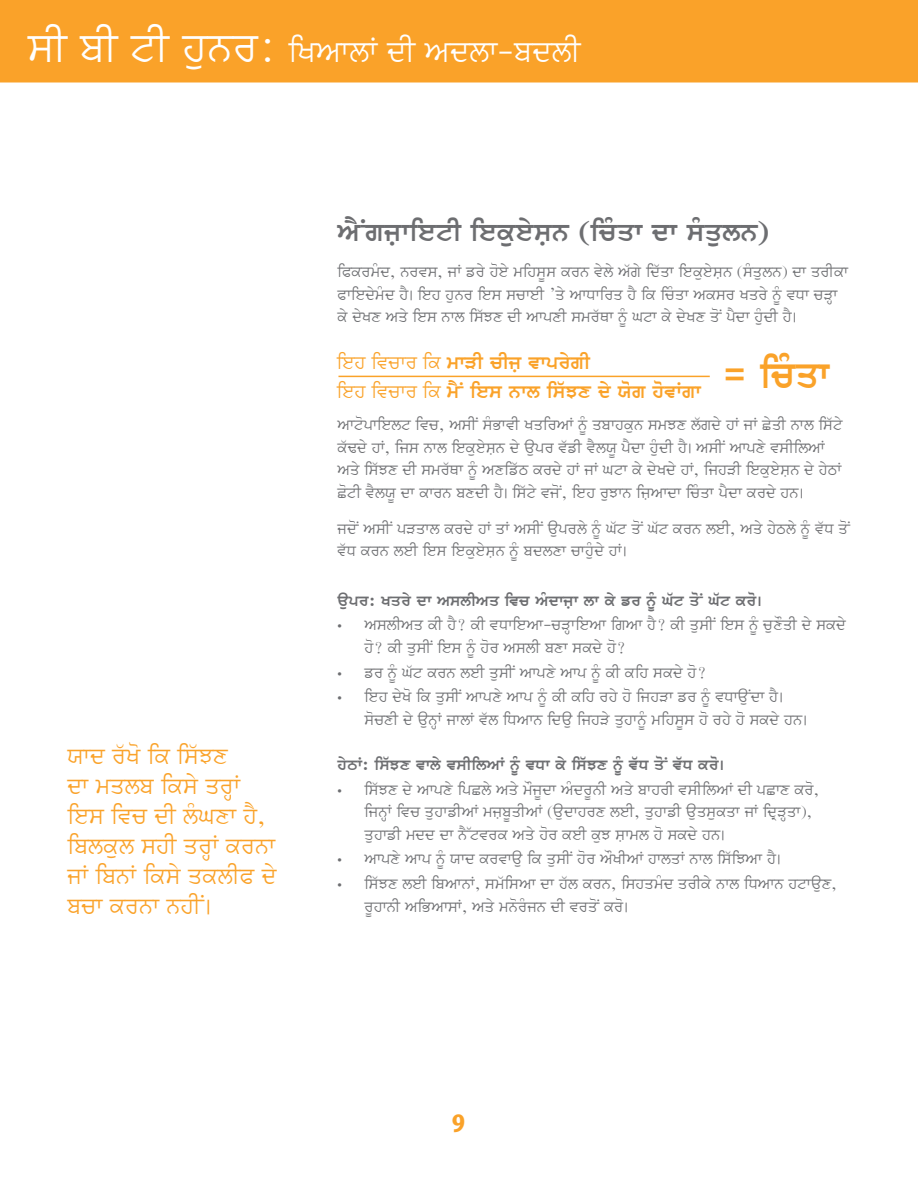
<style>
.page{position:relative;width:918px;height:1188px;background:#fff}
.page>*{position:absolute;margin:0;border:0;box-sizing:border-box;transform-origin:0 0}
.t1{font:31.5px "Samtol";color:#fff}
.t2{font:700 27px "Samtol";color:#6d6e71}
.t3{font:700 condensed 27px "Myriad Pro";color:#faa229;scale:1.15 1}
.t4{font:24px/30px "Samtol";color:#faa229}
.t5{font:700 19.5px/28.5px "Samtol";color:#faa229}
.t6{font:15.75px/22.5px "Samtol";color:#6d6e71}
.t7{font:700 15.75px "Samtol";color:#6d6e71}
.s1{font-size:43.5px}
.s2{font-weight:400}
.s3{font-family:"Myriad Pro"}
</style>
<div class="page">
<hr style="left:338px;top:376px;width:372px;height:1px;background:#faa229">
<div style="left:0;top:0;width:918px;height:82px;background:#faa229"></div>
<h1 class="t1" style="left:28px;top:33px;width:554px"><span class="s1">SI BI TI HUNR:</span> IKAFLF DI ADLF-BDLI</h1>
<h2 class="t2" style="left:338px;top:216px;width:434px">AYNGJLFIETI IEKUEYSLN (ICMQF DF SMQULN)</h2>
<p class="t6" style="left:338px;top:261px;width:512px">IPKRMMD, NRVS, JF ZRY HOEY MIHSUS KRN VYLY AWGY IDWQF IEKUEYSLN (SMQULN) DF QRIKF<br>PFIEDYMMD HY[ IEH HUNR IES SCFEI `QY AFDFIRQ HYIK ICMQF AKSR KQRY NUM VDF CVHF<br>KY DYKX AQY IES NFL ISWJX DI AFPXI SMRWQF NUM GTF KY DYKX QON PYDF HUMDI HY[</p>
<h3 class="t4" style="left:68px;top:742px;width:211px">XFD RWKO IK ISWJX<br>DF MQLB IKSY QRHF<br>IES IVC DI LMGXF HY,<br>IBLKUL SHI QRHF KRNF<br>JF IBNF IKSY QKLIP DY<br>BCF KRNF NHIN[</h3>
<p class="t5" style="left:337px;top:349px;width:494px"><span class="s2">IEH IVCFR IK</span> MFVI CIJL VFPRYGI<br><span class="s2">IEH IVCFR IK</span> MYN IES NFL ISWJX DYXOG HOVFGF <sup>=</sup> <sup>ICMQF</sup></p>
<p class="t6" style="left:338px;top:414px;width:507px">AFTOPFIELT IVC, ASIN SMBFVI KQIRAF NUM QBFHKUN SMJX LWGDY HF JF CYQI NFL ISWTY KWZDY HF, IJS NFL IEKUEYSLN DY AUPR VWZI VYLXU PYDF HUMDI HY[ ASIN AFPXY VSIILAF AQY ISWJX DI SMRWQF NUM AXIZWT KRDY HF JF GTF KY DYKDY HF, IJHVI IEKUEYSLN DY HYTF COTI VYLXU DF KFRN BXDI HY[ ISWTY VJON, IEH RUJFN IJLAFDF ICMQF PYDF KRDY HN[</p>
<p class="t6" style="left:338px;top:518px;width:514px">JDON ASIN PVQFL KRDY HF QF ASIN AUPRLY NUM GWT QON GWT KRN LEI, AQY HYTLY NUM VWD QON<br>VWD KRN LEI IES IEKUEYSLN NUM BDLXF CFHUMDY HF[</p>
<p class="t7" style="left:338px;top:591px;width:429px">AUPR: KQRYDF ASLIAQ IVC AMDFJLF LF KYZR NUM GWT QON GWT KRO[</p>
<p class="t6" style="left:364px;top:614px;width:483px;text-indent:-27px"><span class="s3">•</span> ASLIAQ KI HY? KI VDFIEAF-CVHFIEAF IGAF HY? KI QUSIN IES NUM CUXOQI DY SKDY<br>HO? KI QUSIN IES NUM HOR ASLI BXF SKDY HO?</p>
<p class="t6" style="left:338px;top:662px;width:370px"><span class="s3">•</span> ZR NUM GWT KRN LEI QUSIN AFPXY AFP NUM KI KIH SKDY HO?</p>
<p class="t6" style="left:364px;top:686px;width:444px;text-indent:-27px"><span class="s3">•</span> IEH DYKO IK QUSIN AFPXY AFP NUM KI KIH RHY HO IJHVF ZR NUM VDFAUNDF HY[<br>SOCXI DY AUNHF JFLF VWL IDAFN IDAU IJHVY QUHFNUM MIHSUS HO RHY HO SKDY HN[</p>
<p class="t7" style="left:337px;top:755px;width:391px">HYTF: ISWJX VFLYVSIILAF NUM VDF KYISWJX NUM VWD QON VWD KRO[</p>
<p class="t6" style="left:364px;top:779px;width:456px;text-indent:-27px"><span class="s3">•</span> ISWJX DY AFPXY IPCLY AQY MOJUDF AMDRUNI AQY BFHRI VSIILAF DI PCFX KRO,<br>IJNHF IVC QUHFZIAF MJLBUQIAF (AUDFHRX LEI, QUHFZI AUQSUKQF JF IDRVHQF),<br>QUHFZI MDD DF NYWTVRK AQY HOR KEI KUJ SLFML HO SKDY HN[</p>
<p class="t6" style="left:337px;top:848px;width:448px"><span class="s3">•</span> AFPXY AFP NUM XFD KRVFAU IK QUSIN HOR AOKIAF HFLQF NFL ISWIJAF HY[</p>
<p class="t6" style="left:364px;top:873px;width:474px;text-indent:-27px"><span class="s3">•</span> ISWJX LEI IBAFNF, SMWISAF DF HWL KRN, ISHQMMD QRIKY NFL IDAFN HTFAUX,<br>RUHFNI AIBAFSF, AQY MNORMJN DI VRQON KRO[</p>
<h2 class="t3" style="left:452px;top:1107px;width:13px">9</h2>
</div>
